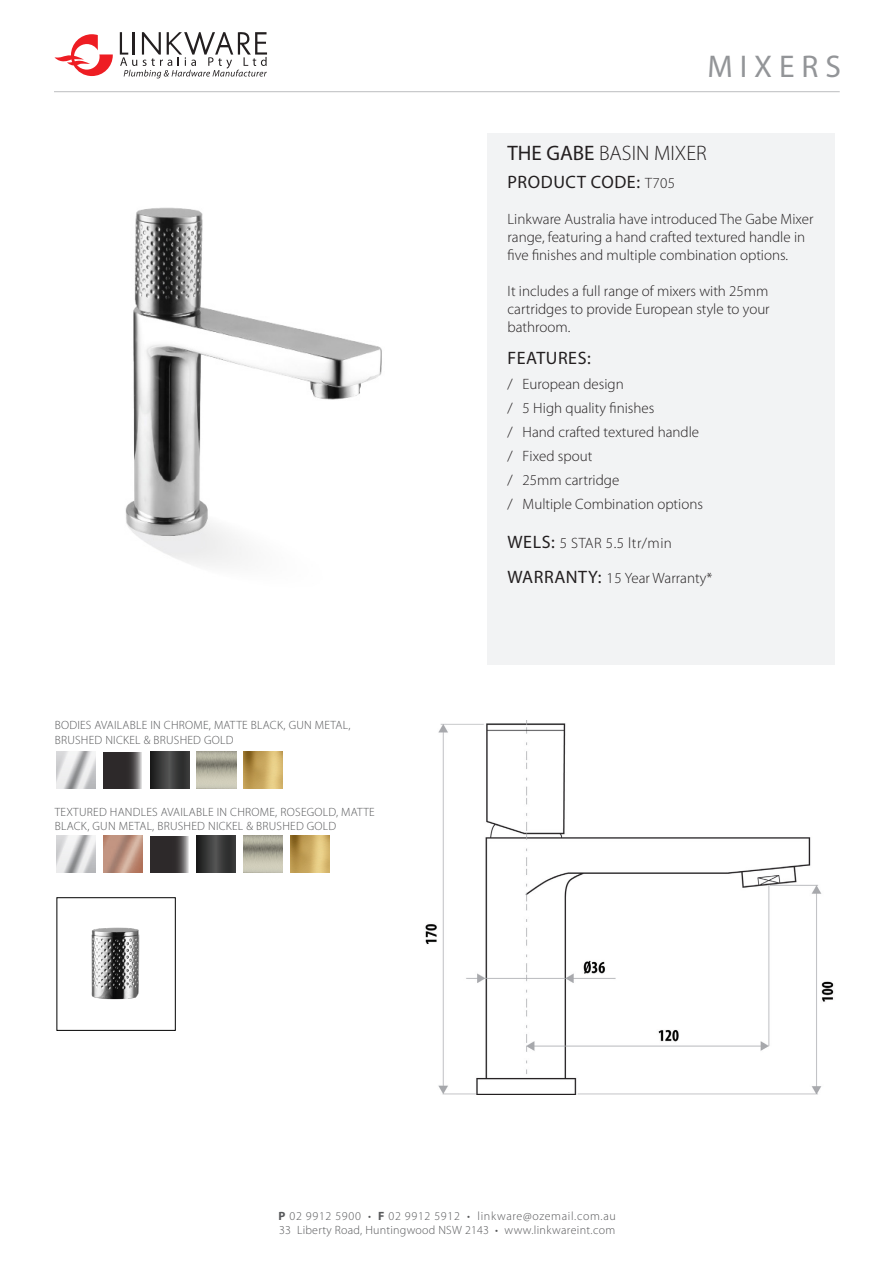
<style>
.page{position:relative;width:893px;height:1263px;background:#fff}
.page>*{position:absolute;margin:0;border:0;box-sizing:border-box;transform-origin:0 0}
.t1{font:31.5px "Myriad Pro";letter-spacing:.22em;color:#939598}
.t2{font:300 21px "Myriad Pro";color:#231f20}
.t3{font:18px "Myriad Pro";letter-spacing:.03em;color:#231f20}
.t4{font:300 15px/24px "Myriad Pro";color:#231f20}
.t5{font:300 15px "Myriad Pro";letter-spacing:.03em;color:#231f20}
.t6{font:300 12px/14.4px "Myriad Pro";letter-spacing:.02em;color:#57585a}
.t7{font:300 12px "Myriad Pro";letter-spacing:.055em;color:#57585a}
.s1{font-weight:400}
.s2{font-weight:300;font-size:15px}
.s3{font-weight:400;font-size:18px}
.s4{font-weight:700}
</style>
<div class="page">
<hr style="left:54px;top:91px;width:786px;height:1px;background:#bcbdc0">
<img style="left:425px;top:721px;width:409px;height:373px">
<svg style="left:120px;top:32px;width:147px;height:46px"></svg>
<svg style="left:54px;top:34px;width:59px;height:42px"></svg>
<div style="left:487px;top:133px;width:347px;height:532px;background:#f2f3f4"></div>
<svg style="left:104px;top:752px;width:38px;height:36px"></svg>
<svg style="left:150px;top:836px;width:39px;height:36px"></svg>
<img style="left:57px;top:752px;width:39px;height:36px">
<img style="left:57px;top:836px;width:39px;height:36px">
<img style="left:104px;top:836px;width:39px;height:36px">
<svg style="left:150px;top:752px;width:39px;height:36px"></svg>
<svg style="left:197px;top:836px;width:39px;height:36px"></svg>
<img style="left:244px;top:752px;width:39px;height:36px">
<img style="left:290px;top:836px;width:39px;height:36px">
<img style="left:197px;top:752px;width:39px;height:36px">
<img style="left:243px;top:836px;width:40px;height:36px">
<img style="left:91px;top:927px;width:49px;height:73px">
<div style="left:57px;top:897px;width:119px;height:134px;border:1px solid #000"></div>
<img style="left:125px;top:207px;width:257px;height:359px">
<p class="t1" style="left:707px;top:47px;width:135px">MIXERS</p>
<p class="t6" style="left:55px;top:718px;width:297px">BODIES AVAILABLE IN CHROME, MATTE BLACK, GUN METAL,</p>
<p class="t6" style="left:55px;top:733px;width:180px">BRUSHED NICKEL &amp; BRUSHED GOLD</p>
<p class="t6" style="left:55px;top:805px;width:322px">TEXTURED HANDLES AVAILABLE IN CHROME, ROSEGOLD, MATTE<br>BLACK, GUN METAL, BRUSHED NICKEL &amp; BRUSHED GOLD</p>
<p class="t2" style="left:507px;top:142px;width:201px"><span class="s1">THE GABE</span> BASIN MIXER</p>
<p class="t3" style="left:507px;top:171px;width:169px">PRODUCT CODE: <span class="s2">T705</span></p>
<p class="t4" style="left:507px;top:211px;width:308px;line-height:18px">Linkware Australia have introduced The Gabe Mixer range, featuring a hand crafted textured handle in five finishes and multiple combination options.</p>
<p class="t4" style="left:507px;top:283px;width:264px;line-height:18px;text-align:justify">It includes a full range of mixers with 25mm cartridges to provide European style to your bathroom.</p>
<p class="t3" style="left:507px;top:347px;width:85px">FEATURES:</p>
<p class="t4" style="left:507px;top:372px;width:197px">/ European design<br>/ 5 High quality finishes<br>/ Hand crafted textured handle / Fixed spout<br>/ 25mm cartridge<br>/ Multiple Combination options</p>
<p class="t5" style="left:507px;top:535px;width:166px"><span class="s3">WELS:</span> 5 STAR 5.5 ltr/min</p>
<p class="t4" style="left:507px;top:566px;width:206px"><span class="s3">WARRANTY:</span> 15 Year Warranty*</p>
<p class="t7" style="left:279px;top:1209px;width:339px"><span class="s4">P</span> 02 9912 5900 • <span class="s4">F</span> 02 9912 5912 • linkware@ozemail.com.au</p>
<p class="t6" style="left:279px;top:1223px;width:338px">33 Liberty Road, Huntingwood NSW 2143 • www.linkwareint.com</p>
</div>
